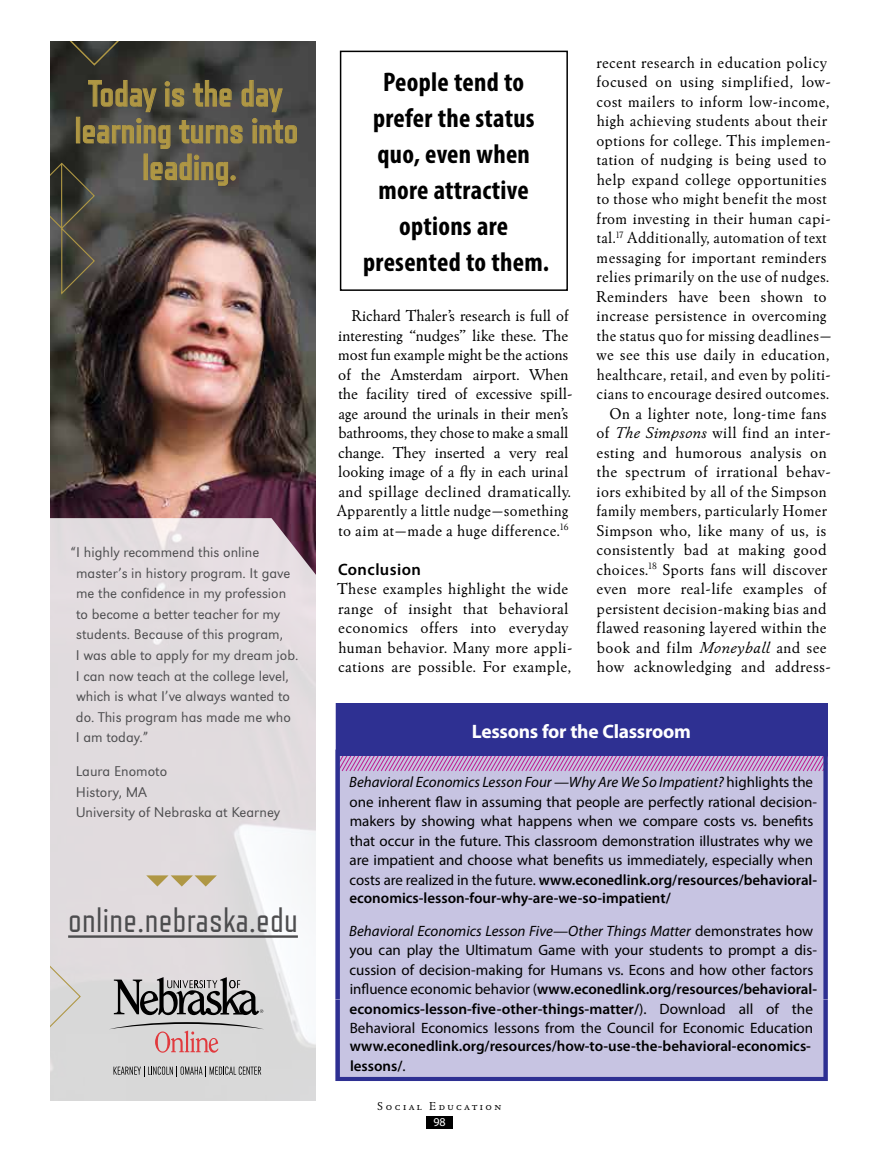
<style>
.page{position:relative;width:878px;height:1161px;background:#fff}
.page>*{position:absolute;margin:0;border:0;box-sizing:border-box;transform-origin:0 0}
.t1{font:700 36.75px/36.8px "Refrigerator Deluxe";color:#af9744;text-align:center}
.t2{font:35.25px "Refrigerator Deluxe";letter-spacing:.01em;color:#4d4d4f}
.t3{font:700 condensed 27px/36px "Myriad Pro";letter-spacing:.01em;color:#000;text-align:center}
.t4{font:700 19.5px "Myriad Pro";letter-spacing:-.015em;color:#fff}
.t5{font:16.5px/19.5px "Winchester New ITC";letter-spacing:.025em;color:#000}
.t6{font:16.5px/19.5px "Winchester New ITC";color:#000}
.t7{font:600 16.5px "Myriad Pro";letter-spacing:.025em;color:#000}
.t8{font:15px/19.5px "Myriad Pro";color:#000}
.t9{font:600 15px/19.5px "Myriad Pro";color:#000}
.t10{font:300 14.7px/20.5px "URW Grotesk T";color:#4d4d4f}
.t11{font:12px "Winchester New ITC Book SC";letter-spacing:.2em;color:#000}
.t12{font:12px "Myriad Pro";color:#fff}
.s1{font-style:italic}
.s2{font-weight:600}
.s3{font-weight:400}
</style>
<div class="page">
<div style="left:426px;top:1117px;width:26px;height:12px;background:#000"></div>
<div style="left:335px;top:755px;width:492px;height:245px;background:#c7c4e2"></div>
<div style="left:335px;top:703px;width:492px;height:52px;background:#2e3092"></div>
<svg style="left:335px;top:1000px;width:492px;height:81px;background:#bdbadc"></svg>
<div style="left:340px;top:51px;width:228px;height:240px;border:2px solid #000"></div>
<img style="left:51px;top:42px;width:264px;height:476px">
<svg style="left:51px;top:518px;width:264px;height:582px;background:#e0dbde"></svg>
<svg style="left:114px;top:977px;width:149px;height:38px;background:#8c8b8c"></svg>
<svg style="left:109px;top:1022px;width:155px;height:31px;background:#cfc2c2"></svg>
<svg style="left:113px;top:1067px;width:148px;height:10px"></svg>
<svg style="left:146px;top:875px;width:71px;height:12px"></svg>
<hr style="left:68px;top:935px;width:230px;height:3px;background:#4d4d4f">
<svg style="left:58px;top:42px;width:71px;height:25px;background:#33332b"></svg>
<svg style="left:51px;top:963px;width:31px;height:67px;background:#d8d6d2"></svg>
<svg style="left:88px;top:80px;width:69px;height:32px;background:#524c38"></svg>
<svg style="left:165px;top:81px;width:19px;height:26px"></svg>
<svg style="left:193px;top:80px;width:39px;height:27px"></svg>
<svg style="left:241px;top:80px;width:42px;height:32px"></svg>
<div style="left:76px;top:117px;width:4px;height:26px;border:1px solid #af9744"></div>
<svg style="left:252px;top:118px;width:45px;height:26px"></svg>
<svg style="left:51px;top:118px;width:192px;height:178px;background:#5e554c"></svg>
<h1 class="t1" style="left:75px;top:75px;width:225px">Today is the day learning turns into leading.</h1>
<p class="t10" style="left:76px;top:542px;width:224px;text-indent:-5px">“I highly recommend this online master’s in history program. It gave me the confidence in my profession to become a better teacher for my students. Because of this program,<br>I was able to apply for my dream job.<br>I can now teach at the college level, which is what I’ve always wanted to do. This program has made me who<br>I am today.”</p>
<p class="t10" style="left:76px;top:761px;width:206px">Laura Enomoto<br>History, MA<br>University of Nebraska at Kearney</p>
<h2 class="t2" style="left:68px;top:900px;width:231px">online.nebraska.edu</h2>
<h3 class="t3" style="left:363px;top:63px;width:187px">People tend to prefer the status quo, even when more attractive options are presented to them.</h3>
<p class="t6" style="left:336px;top:306px;width:237px;text-indent:15px">Richard Thaler’s research is full of interesting “nudges” like these. The most fun example might be the actions of the Amsterdam airport. When the facility tired of excessive spill&shy;age around the urinals in their men’s bathrooms, they chose to make a small change. They inserted a very real looking image of a fly in each urinal and spillage declined dramatically.<br>Apparently a little nudge—something to aim at—made a huge difference.<sup>16</sup></p>
<p class="t7" style="left:338px;top:558px;width:84px">Conclusion</p>
<p class="t5" style="left:337px;top:579px;width:237px">These examples highlight the wide range of insight that behavioral economics offers into everyday human behavior. Many more appli&shy;cations are possible. For example,</p>
<p class="t5" style="left:596px;top:52px;width:237px;text-align:center">recent research in education policy focused on using simplified, low&shy;cost mailers to inform low-income, high achieving students about their options for college. This implemen&shy;tation of nudging is being used to help expand college opportunities to those who might benefit the most from investing in their human capi&shy;tal.<sup>17</sup> Additionally, automation of text messaging for important reminders relies primarily on the use of nudges.<br>Reminders have been shown to increase persistence in overcoming the status quo for missing deadlines— we see this use daily in education, healthcare, retail, and even by politi&shy;cians to encourage desired outcomes.<br>On a lighter note, long-time fans<br>of <span class="s1">The Simpsons</span> will find an inter&shy;esting and humorous analysis on the spectrum of irrational behav&shy;iors exhibited by all of the Simpson family members, particularly Homer Simpson who, like many of us, is consistently bad at making good choices.<sup>18</sup> Sports fans will discover even more real-life examples of persistent decision-making bias and flawed reasoning layered within the book and film <span class="s1">Moneyball</span> and see how acknowledging and address-</p>
<p class="t4" style="left:472px;top:721px;width:220px">Lessons for the Classroom</p>
<p class="t8" style="left:349px;top:772px;width:469px"><span class="s1">Behavioral Economics Lesson Four —Why Are We So Impatient?</span> highlights the one inherent flaw in assuming that people are perfectly rational decision&shy;makers by showing what happens when we compare costs vs. benefits that occur in the future. This classroom demonstration illustrates why we are impatient and choose what benefits us immediately, especially when costs are realized in the future. <span class="s2">www.econedlink.org/resources/behavioral-</span></p>
<p class="t9" style="left:349px;top:888px;width:323px">economics-lesson-four-why-are-we-so-impatient/</p>
<p class="t8" style="left:349px;top:921px;width:469px"><span class="s1">Behavioral Economics Lesson Five—Other Things Matter</span> demonstrates how you can play the Ultimatum Game with your students to prompt a dis&shy;cussion of decision-making for Humans vs. Econs and how other factors influence economic behavior (<span class="s2">www.econedlink.org/resources/behavioral&shy;economics-lesson-five-other-things-matter/</span>). Download all of the Behavioral Economics lessons from the Council for Economic Education</p>
<p class="t9" style="left:350px;top:1036px;width:462px">www.econedlink.org/resources/how-to-use-the-behavioral-economics&shy;lessons/<span class="s3">.</span></p>
<p class="t11" style="left:377px;top:1098px;width:125px">Social Education</p>
<p class="t12" style="left:433px;top:1115px;width:14px">98</p>
</div>
